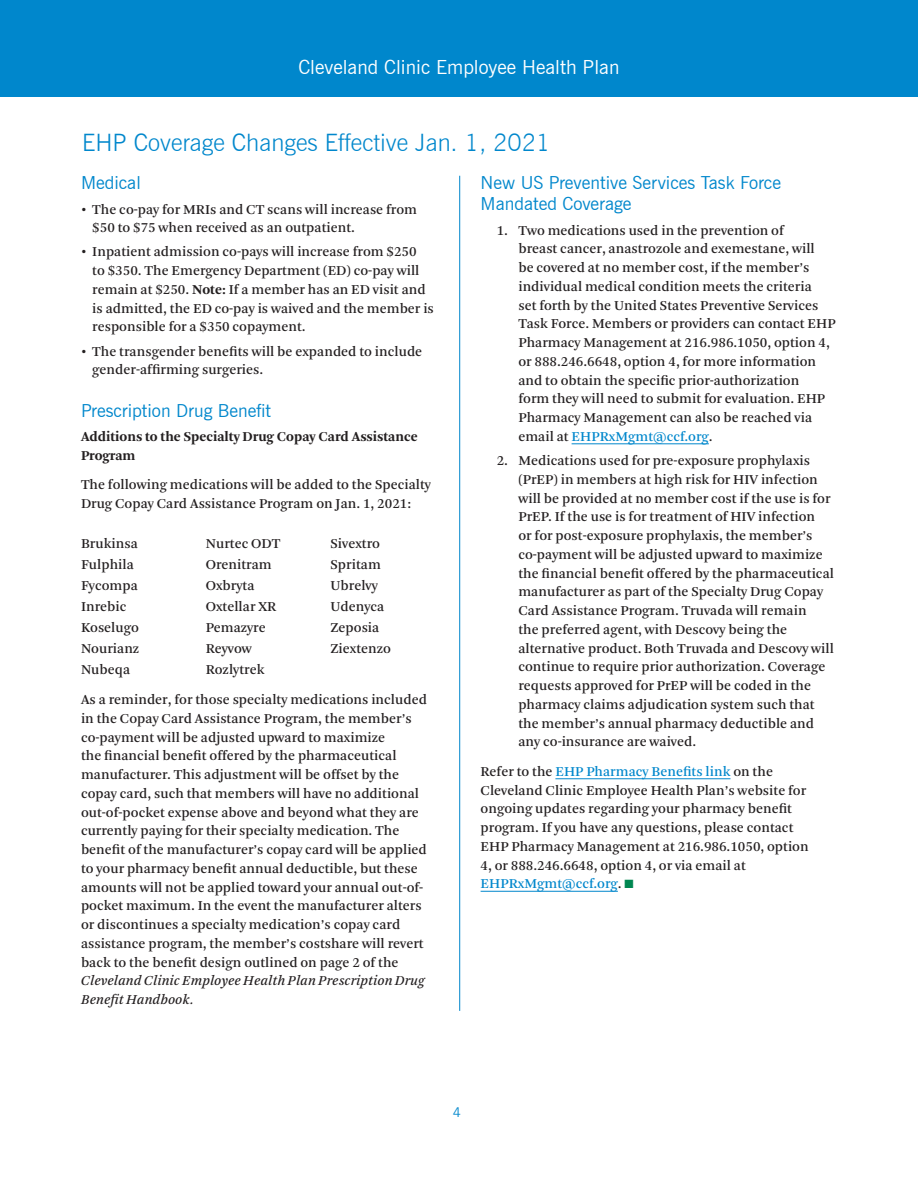
<style>
.page{position:relative;width:918px;height:1188px;background:#fff}
.page>*{position:absolute;margin:0;border:0;box-sizing:border-box;transform-origin:0 0}
.t1{font:300 24px "News Gothic BT";color:#0087cc}
.t2{font:19.5px "News Gothic BT";color:#fff}
.t3{font:18px/21px "News Gothic BT";color:#0087cc}
.t4{font:14.25px/18.8px "Arnhem";color:#231f20}
.t5{font:italic 14.25px/18.8px "Arnhem";color:#231f20}
.t6{font:700 14.25px/18.8px "Arnhem";color:#231f20}
.t7{font:13.5px "News Gothic BT";color:#0087cc}
.s1{font-weight:700}
.s2{color:#0087cc}
.s3{color:#008751}
</style>
<div class="page">
<div style="left:0;top:0;width:918px;height:97px;background:#0087cc"></div>
<hr style="left:572px;top:444px;width:137px;height:1px;background:#0087cc">
<hr style="left:555px;top:779px;width:175px;height:1px;background:#0087cc">
<hr style="left:481px;top:891px;width:137px;height:1px;background:#0087cc">
<hr style="left:459px;top:176px;width:1px;height:835px;background:#0087cc">
<h2 class="t2" style="left:298px;top:56px;width:323px">Cleveland Clinic Employee Health Plan</h2>
<h1 class="t1" style="left:82px;top:128px;width:470px">EHP Coverage Changes Effective Jan. 1, 2021</h1>
<p class="t3" style="left:81px;top:172px;width:61px">Medical</p>
<p class="t4" style="left:92px;top:200px;width:326px;text-indent:-11px">• The co-pay for MRIs and CT scans will increase from $50 to $75 when received as an outpatient.</p>
<p class="t4" style="left:92px;top:243px;width:343px;text-indent:-11px">• Inpatient admission co-pays will increase from $250<br>to $350. The Emergency Department (ED) co-pay will remain at $250. <span class="s1">Note:</span> If a member has an ED visit and is admitted, the ED co-pay is waived and the member is responsible for a $350 copayment.</p>
<p class="t4" style="left:92px;top:342px;width:332px;text-indent:-11px">• The transgender benefits will be expanded to include gender-affirming surgeries.</p>
<p class="t3" style="left:81px;top:400px;width:192px">Prescription Drug Benefit</p>
<p class="t6" style="left:81px;top:427px;width:338px">Additions to the Specialty Drug Copay Card Assistance<br>Program</p>
<p class="t4" style="left:81px;top:476px;width:352px">The following medications will be added to the Specialty<br>Drug Copay Card Assistance Program on Jan. 1, 2021:</p>
<p class="t4" style="left:81px;top:534px;width:60px;line-height:20.9px">Brukinsa<br>Fulphila<br>Fycompa<br>Inrebic<br>Koselugo<br>Nourianz<br>Nubeqa</p>
<p class="t4" style="left:206px;top:533px;width:76px;line-height:20.9px">Nurtec ODT<br>Orenitram<br>Oxbryta<br>Oxtellar XR<br>Pemazyre<br>Reyvow<br>Rozlytrek</p>
<p class="t4" style="left:331px;top:533px;width:62px;line-height:20.9px">Sivextro<br>Spritam<br>Ubrelvy<br>Udenyca<br>Zeposia<br>Ziextenzo</p>
<p class="t4" style="left:81px;top:690px;width:348px">As a reminder, for those specialty medications included in the Copay Card Assistance Program, the member’s co-payment will be adjusted upward to maximize<br>the financial benefit offered by the pharmaceutical manufacturer. This adjustment will be offset by the copay card, such that members will have no additional out-of-pocket expense above and beyond what they are currently paying for their specialty medication. The benefit of the manufacturer’s copay card will be applied to your pharmacy benefit annual deductible, but these amounts will not be applied toward your annual out-of&shy;pocket maximum. In the event the manufacturer alters or discontinues a specialty medication’s copay card assistance program, the member’s costshare will revert back to the benefit design outlined on page 2 of the</p>
<p class="t5" style="left:81px;top:972px;width:345px">Cleveland Clinic Employee Health Plan Prescription Drug<br>Benefit Handbook.</p>
<p class="t3" style="left:481px;top:172px;width:302px">New US Preventive Services Task Force<br>Mandated Coverage</p>
<p class="t4" style="left:518px;top:221px;width:319px;text-indent:-22px">1. Two medications used in the prevention of<br>breast cancer, anastrozole and exemestane, will<br>be covered at no member cost, if the member’s individual medical condition meets the criteria<br>set forth by the United States Preventive Services Task Force. Members or providers can contact EHP Pharmacy Management at 216.986.1050, option 4, or 888.246.6648, option 4, for more information and to obtain the specific prior-authorization<br>form they will need to submit for evaluation. EHP Pharmacy Management can also be reached via email at <span class="s2">EHPRxMgmt@ccf.org</span>.</p>
<p class="t4" style="left:518px;top:451px;width:317px;text-indent:-22px">2. Medications used for pre-exposure prophylaxis (PrEP) in members at high risk for HIV infection will be provided at no member cost if the use is for PrEP. If the use is for treatment of HIV infection<br>or for post-exposure prophylaxis, the member’s co-payment will be adjusted upward to maximize the financial benefit offered by the pharmaceutical manufacturer as part of the Specialty Drug Copay Card Assistance Program. Truvada will remain<br>the preferred agent, with Descovy being the alternative product. Both Truvada and Descovy will continue to require prior authorization. Coverage requests approved for PrEP will be coded in the pharmacy claims adjudication system such that the member’s annual pharmacy deductible and any co-insurance are waived.</p>
<p class="t4" style="left:481px;top:762px;width:330px">Refer to the <span class="s2">EHP Pharmacy Benefits link</span> on the Cleveland Clinic Employee Health Plan’s website for ongoing updates regarding your pharmacy benefit program. If you have any questions, please contact EHP Pharmacy Management at 216.986.1050, option 4, or 888.246.6648, option 4, or via email at <span class="s2">EHPRxMgmt@ccf.org</span>. <span class="s3">■</span></p>
<p class="t7" style="left:453px;top:1104px;width:10px">4</p>
</div>
